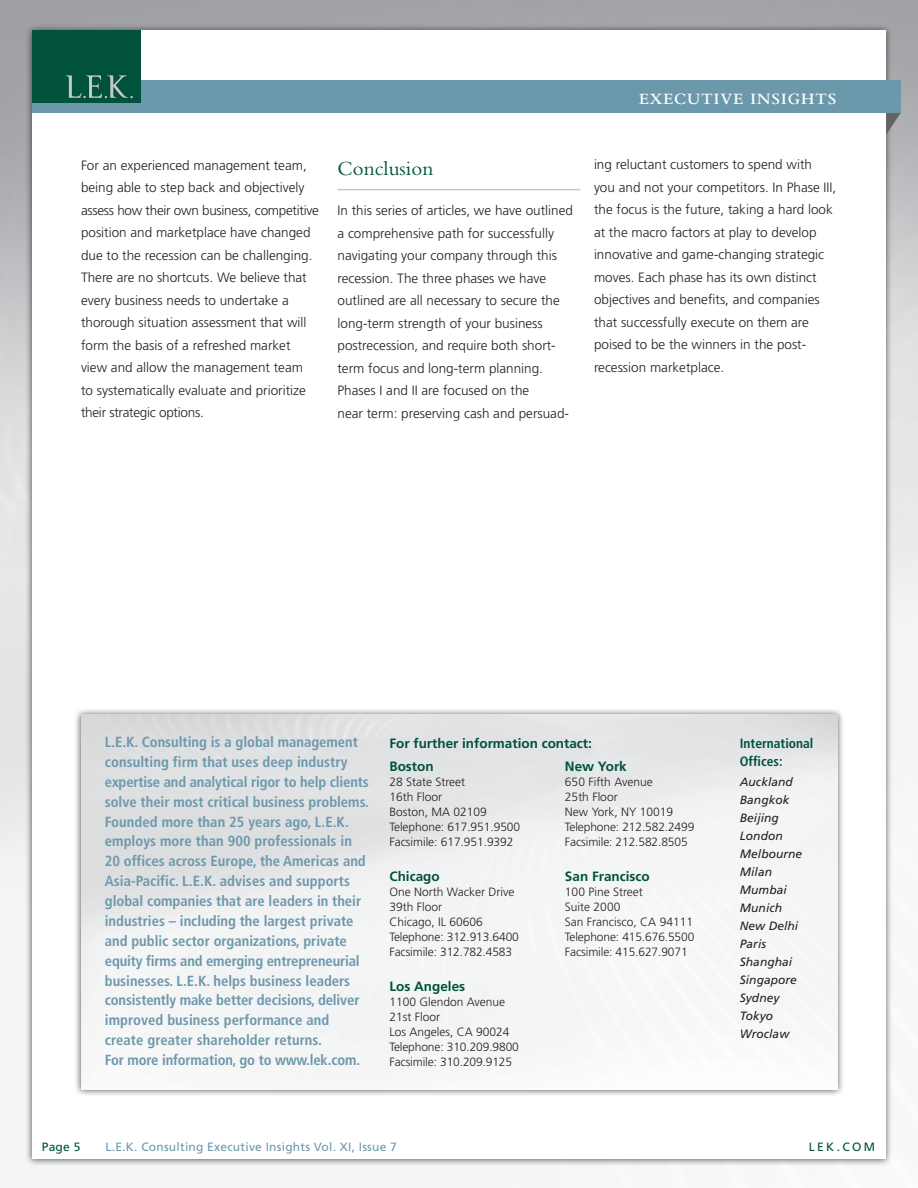
<style>
.page{position:relative;width:918px;height:1188px;background:#fff}
.page>*{position:absolute;margin:0;border:0;box-sizing:border-box;transform-origin:0 0}
.subhead{font:21px "Bembo";color:#00523c}
.t1{font:600 16.5px "Bembo";letter-spacing:.06em;color:#fff}
.frutiger_text{font:700 condensed 14.7px/20px "Frutiger";color:#6c98ac}
.frutiger_text-2{font:300 13.5px/22.5px "Frutiger";color:#231f20}
.frutiger_text-3{font:700 13.5px "Frutiger";color:#00523c}
.Figure_Title{font:700 13.5px "Frutiger";color:#00523c}
.frutiger_text-4{font:700 condensed 13.5px/18px "Frutiger";color:#00523c}
.frutiger_text-5{font:300 12px/15px "Frutiger";letter-spacing:-.005em;color:#231f20}
.frutiger_text-6{font:italic 12px/18px "Frutiger";letter-spacing:.005em;color:#231f20}
.t2{font:12px "Frutiger";letter-spacing:.02em;color:#6c98ac}
.t3{font:12px "Frutiger";letter-spacing:.2em;color:#00523c}
</style>
<div class="page">
<div style="left:25px;top:23px;width:868px;height:1143px;background:#231f20;opacity:.75"></div>
<div style="left:32px;top:31px;width:854px;height:1128px;background:#fff"></div>
<svg style="left:886px;top:113px;width:14px;height:22px"></svg>
<div style="left:32px;top:81px;width:868px;height:32px;background:#6c98ac"></div>
<div style="left:32px;top:31px;width:108px;height:72px;background:#00523c"></div>
<svg style="left:66px;top:75px;width:67px;height:23px"></svg>
<hr style="left:338px;top:189px;width:242px;height:1px;background:#c7c8ca">
<div style="left:74px;top:707px;width:771px;height:390px;background:#231f20;opacity:.75"></div>
<img style="left:81px;top:715px;width:757px;height:375px">
<p class="t1" style="left:639px;top:89px;width:199px">EXECUTIVE INSIGHTS</p>
<p class="frutiger_text-2" style="left:81px;top:154px;width:239px">For an experienced management team, being able to step back and objectively assess how their own business, competitive position and marketplace have changed due to the recession can be challenging.<br>There are no shortcuts. We believe that every business needs to undertake a thorough situation assessment that will form the basis of a refreshed market view and allow the management team<br>to systematically evaluate and prioritize their strategic options.</p>
<p class="frutiger_text-2" style="left:594px;top:154px;width:244px">ing reluctant customers to spend with you and not your competitors. In Phase III, the focus is the future, taking a hard look at the macro factors at play to develop innovative and game-changing strategic moves. Each phase has its own distinct objectives and benefits, and companies that successfully execute on them are poised to be the winners in the post&shy;recession marketplace.</p>
<p class="subhead" style="left:338px;top:157px;width:97px">Conclusion</p>
<p class="frutiger_text-2" style="left:338px;top:199px;width:237px">In this series of articles, we have outlined a comprehensive path for successfully navigating your company through this recession. The three phases we have outlined are all necessary to secure the long-term strength of your business postrecession, and require both short&shy;term focus and long-term planning.<br>Phases I and II are focused on the<br>near term: preserving cash and persuad-</p>
<p class="frutiger_text" style="left:105px;top:732px;width:266px">L.E.K. Consulting is a global management consulting firm that uses deep industry expertise and analytical rigor to help clients solve their most critical business problems.<br>Founded more than 25 years ago, L.E.K. employs more than 900 professionals in 20 offices across Europe, the Americas and Asia-Pacific. L.E.K. advises and supports global companies that are leaders in their industries – including the largest private and public sector organizations, private equity firms and emerging entrepreneurial businesses. L.E.K. helps business leaders consistently make better decisions, deliver improved business performance and create greater shareholder returns.<br>For more information, go to www.lek.com.</p>
<p class="Figure_Title" style="left:389px;top:735px;width:204px">For further information contact:</p>
<p class="frutiger_text-3" style="left:565px;top:758px;width:63px">New York</p>
<p class="frutiger_text-5" style="left:565px;top:775px;width:131px">650 Fifth Avenue<br>25th Floor<br>New York, NY 10019<br>Telephone: 212.582.2499<br>Facsimile: 212.582.8505</p>
<p class="frutiger_text-3" style="left:565px;top:868px;width:86px">San Francisco</p>
<p class="frutiger_text-5" style="left:565px;top:885px;width:131px">100 Pine Street<br>Suite 2000<br>San Francisco, CA 94111<br>Telephone: 415.676.5500<br>Facsimile: 415.627.9071</p>
<p class="frutiger_text-3" style="left:389px;top:758px;width:46px">Boston</p>
<p class="frutiger_text-5" style="left:389px;top:775px;width:132px">28 State Street<br>16th Floor<br>Boston, MA 02109<br>Telephone: 617.951.9500<br>Facsimile: 617.951.9392</p>
<p class="frutiger_text-3" style="left:389px;top:868px;width:52px">Chicago</p>
<p class="frutiger_text-5" style="left:389px;top:885px;width:131px">One North Wacker Drive<br>39th Floor<br>Chicago, IL 60606<br>Telephone: 312.913.6400<br>Facsimile: 312.782.4583</p>
<p class="frutiger_text-3" style="left:389px;top:978px;width:77px">Los Angeles</p>
<p class="frutiger_text-5" style="left:389px;top:994px;width:131px">1100 Glendon Avenue<br>21st Floor<br>Los Angeles, CA 90024<br>Telephone: 310.209.9800<br>Facsimile: 310.209.9125</p>
<p class="frutiger_text-4" style="left:740px;top:734px;width:75px">International<br>Offices:</p>
<p class="frutiger_text-6" style="left:740px;top:773px;width:64px">Auckland<br>Bangkok<br>Beijing<br>London<br>Melbourne<br>Milan<br>Mumbai<br>Munich<br>New Delhi<br>Paris<br>Shanghai<br>Singapore<br>Sydney<br>Tokyo<br>Wroclaw</p>
<p class="t3" style="left:42px;top:1139px;width:40px">Page 5</p>
<p class="t2" style="left:106px;top:1139px;width:293px">L.E.K. Consulting Executive Insights Vol. XI, Issue 7</p>
<p class="t3" style="left:809px;top:1140px;width:68px">LEK.COM</p>
</div>
